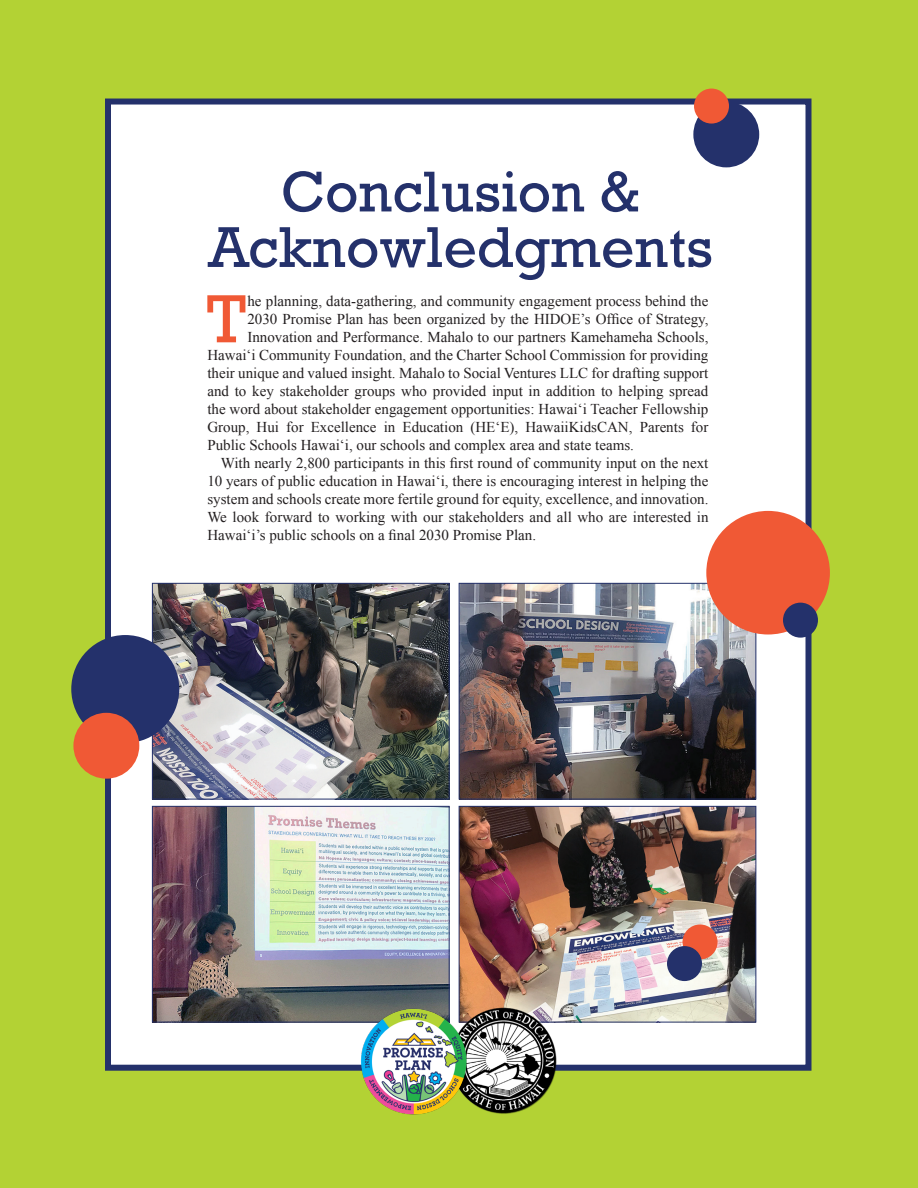
<style>
.page{position:relative;width:918px;height:1188px;background:#b3d234}
.page>*{position:absolute;margin:0;border:0;box-sizing:border-box;transform-origin:0 0}
.Body{font:63.9px "Rockwell";color:#f05935}
.t1{font:54px/55.5px "Rockwell";color:#24316b;text-align:center}
.Body-2{font:15px/18px "Times New Roman";color:#231f20;text-align:justify}
</style>
<div class="page">
<div style="left:105px;top:99px;width:707px;height:972px;background:#fff;border:6px solid #24316b"></div>
<img style="left:154px;top:585px;width:293px;height:212px">
<div style="left:152px;top:583px;width:297px;height:216px;border:1px solid #24316b"></div>
<img style="left:461px;top:585px;width:293px;height:212px">
<div style="left:459px;top:583px;width:297px;height:216px;border:1px solid #24316b"></div>
<img style="left:154px;top:808px;width:293px;height:212px">
<div style="left:152px;top:806px;width:297px;height:216px;border:1px solid #24316b"></div>
<img style="left:461px;top:808px;width:293px;height:212px">
<div style="left:459px;top:806px;width:297px;height:216px;border:1px solid #24316b"></div>
<img style="left:467px;top:1008px;width:90px;height:106px">
<img style="left:360px;top:1007px;width:107px;height:108px">
<div style="left:706px;top:511px;width:124px;height:123px;background:#f05935;border-radius:50%"></div>
<div style="left:71px;top:635px;width:108px;height:108px;background:#24316b;border-radius:50%"></div>
<div style="left:683px;top:924px;width:35px;height:35px;background:#f05935;border-radius:50%"></div>
<div style="left:73px;top:713px;width:66px;height:66px;background:#f05935;border-radius:50%"></div>
<div style="left:783px;top:603px;width:35px;height:35px;background:#24316b;border-radius:50%"></div>
<div style="left:667px;top:946px;width:35px;height:35px;background:#24316b;border-radius:50%"></div>
<div style="left:693px;top:102px;width:66px;height:65px;background:#24316b;border-radius:50%"></div>
<div style="left:694px;top:89px;width:35px;height:35px;background:#f05935;border-radius:50%"></div>
<p class="t1" style="left:207px;top:165px;width:508px">Conclusion &amp;<br>Acknowledgments</p>
<p class="Body" style="left:205px;top:280px;width:44px">T</p>
<p class="Body-2" style="left:247px;top:292px;width:462px">he planning, data-gathering, and community engagement process behind the</p>
<p class="Body-2" style="left:247px;top:310px;width:462px">2030 Promise Plan has been organized by the HIDOE’s Office of Strategy,</p>
<p class="Body-2" style="left:247px;top:328px;width:462px">Innovation and Performance. Mahalo to our partners Kamehameha Schools,</p>
<p class="Body-2" style="left:207px;top:346px;width:503px">Hawai‘i Community Foundation, and the Charter School Commission for providing</p>
<p class="Body-2" style="left:207px;top:364px;width:503px">their unique and valued insight. Mahalo to Social Ventures LLC for drafting support</p>
<p class="Body-2" style="left:207px;top:382px;width:503px">and to key stakeholder groups who provided input in addition to helping spread</p>
<p class="Body-2" style="left:207px;top:400px;width:503px">the word about stakeholder engagement opportunities: Hawai‘i Teacher Fellowship</p>
<p class="Body-2" style="left:207px;top:418px;width:503px">Group, Hui for Excellence in Education (HE‘E), HawaiiKidsCAN, Parents for</p>
<p class="Body-2" style="left:207px;top:436px;width:428px">Public Schools Hawai‘i, our schools and complex area and state teams.</p>
<p class="Body-2" style="left:207px;top:454px;width:503px;text-indent:14px">With nearly 2,800 participants in this first round of community input on the next 10 years of public education in Hawai‘i, there is encouraging interest in helping the system and schools create more fertile ground for equity, excellence, and innovation.<br>We look forward to working with our stakeholders and all who are interested in Hawai‘i’s public schools on a final 2030 Promise Plan.</p>
</div>
